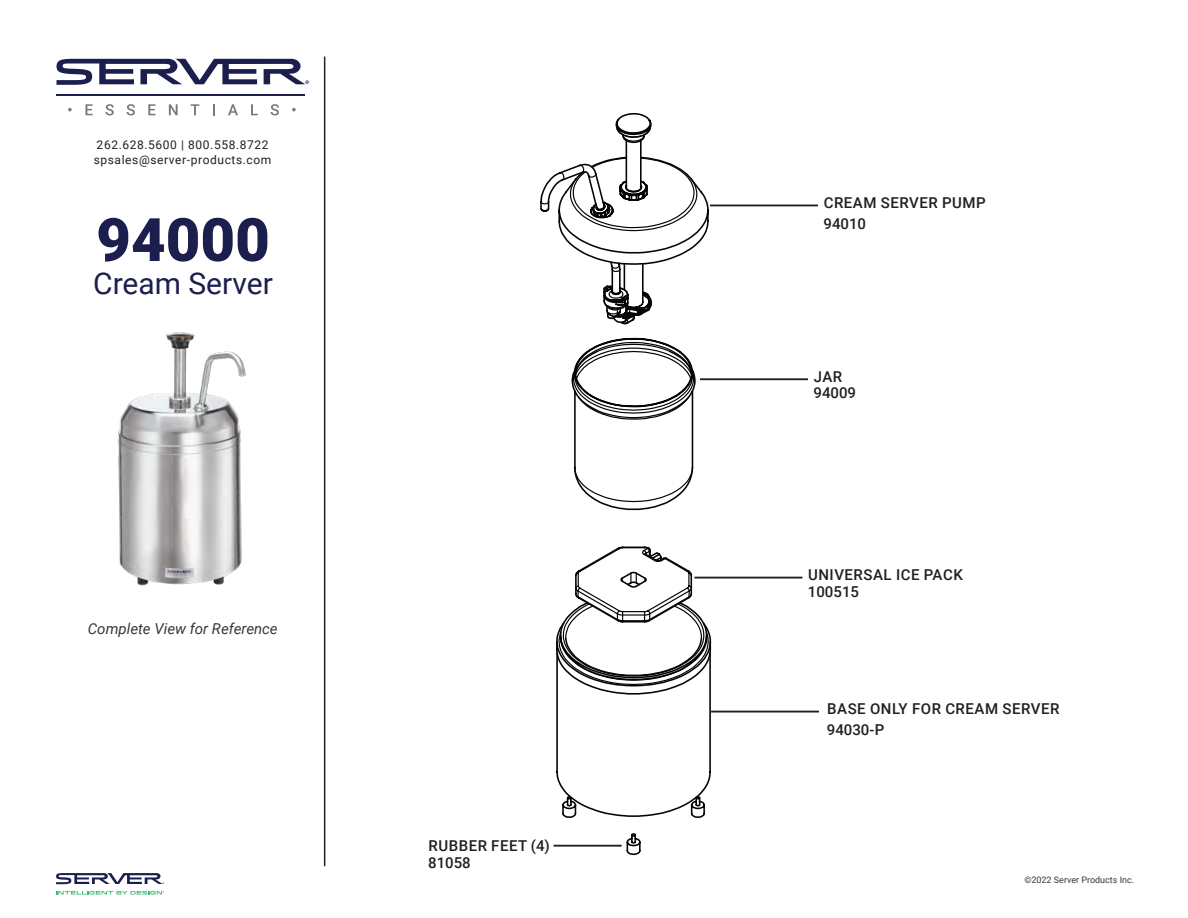
<style>
.page{position:relative;width:1188px;height:918px;background:#fff}
.page>*{position:absolute;margin:0;border:0;box-sizing:border-box;transform-origin:0 0}
.t1{font:900 60px "Roboto";color:#1c1f4e}
.t2{font:30px "Roboto";color:#1c1f4e}
.t3{font:500 15px/20.4px "Roboto";letter-spacing:.035em;color:#231f20}
.t4{font:italic 15px "Roboto";color:#393839}
.t5{font:500 15px/16.4px "Roboto";color:#231f20}
.t6{font:12px/14.4px "Roboto";letter-spacing:.05em;color:#231f20}
.t7{font:9px "Roboto";color:#393839}
</style>
<div class="page">
<hr style="left:710px;top:205px;width:108px;height:1px;background:#231f20">
<hr style="left:554px;top:845px;width:68px;height:2px;background:#231f20">
<hr style="left:700px;top:378px;width:108px;height:2px;background:#231f20">
<hr style="left:694px;top:577px;width:108px;height:2px;background:#231f20">
<hr style="left:711px;top:711px;width:108px;height:2px;background:#231f20">
<img style="left:117px;top:332px;width:129px;height:254px">
<svg style="left:540px;top:113px;width:169px;height:236px"></svg>
<svg style="left:571px;top:349px;width:141px;height:162px"></svg>
<svg style="left:555px;top:546px;width:157px;height:310px"></svg>
<hr style="left:324px;top:57px;width:1px;height:809px;background:#231f20">
<hr style="left:56px;top:94px;width:249px;height:1px;background:#1c1f4e">
<svg style="left:68px;top:108px;width:4px;height:3px"></svg>
<svg style="left:85px;top:104px;width:8px;height:11px"></svg>
<svg style="left:105px;top:104px;width:9px;height:11px"></svg>
<svg style="left:127px;top:104px;width:8px;height:11px"></svg>
<svg style="left:148px;top:104px;width:8px;height:11px"></svg>
<svg style="left:169px;top:104px;width:9px;height:11px"></svg>
<svg style="left:191px;top:104px;width:8px;height:11px"></svg>
<svg style="left:213px;top:104px;width:2px;height:11px"></svg>
<svg style="left:228px;top:104px;width:10px;height:11px"></svg>
<svg style="left:251px;top:104px;width:7px;height:11px"></svg>
<svg style="left:271px;top:104px;width:8px;height:11px"></svg>
<svg style="left:292px;top:108px;width:4px;height:3px"></svg>
<svg style="left:56px;top:59px;width:253px;height:26px"></svg>
<svg style="left:56px;top:873px;width:108px;height:11px"></svg>
<svg style="left:56px;top:891px;width:108px;height:4px"></svg>
<p class="t6" style="left:94px;top:137px;width:179px">262.628.5600 | 800.558.8722 spsales@server-products.com</p>
<h1 class="t1" style="left:96px;top:198px;width:175px">94000</h1>
<h2 class="t2" style="left:93px;top:262px;width:181px">Cream Server</h2>
<p class="t4" style="left:88px;top:618px;width:191px">Complete View for Reference</p>
<p class="t3" style="left:428px;top:837px;width:123px;line-height:16.4px">RUBBER FEET (4)<br>81058</p>
<p class="t3" style="left:823px;top:192px;width:164px">CREAM SERVER PUMP<br>94010</p>
<p class="t5" style="left:814px;top:368px;width:44px">JAR<br>94009</p>
<p class="t3" style="left:808px;top:566px;width:156px;line-height:16.4px">UNIVERSAL ICE PACK<br>100515</p>
<p class="t3" style="left:827px;top:698px;width:234px">BASE ONLY FOR CREAM SERVER<br>94030-P</p>
<p class="t7" style="left:1024px;top:874px;width:111px">©2022 Server Products Inc.</p>
</div>
